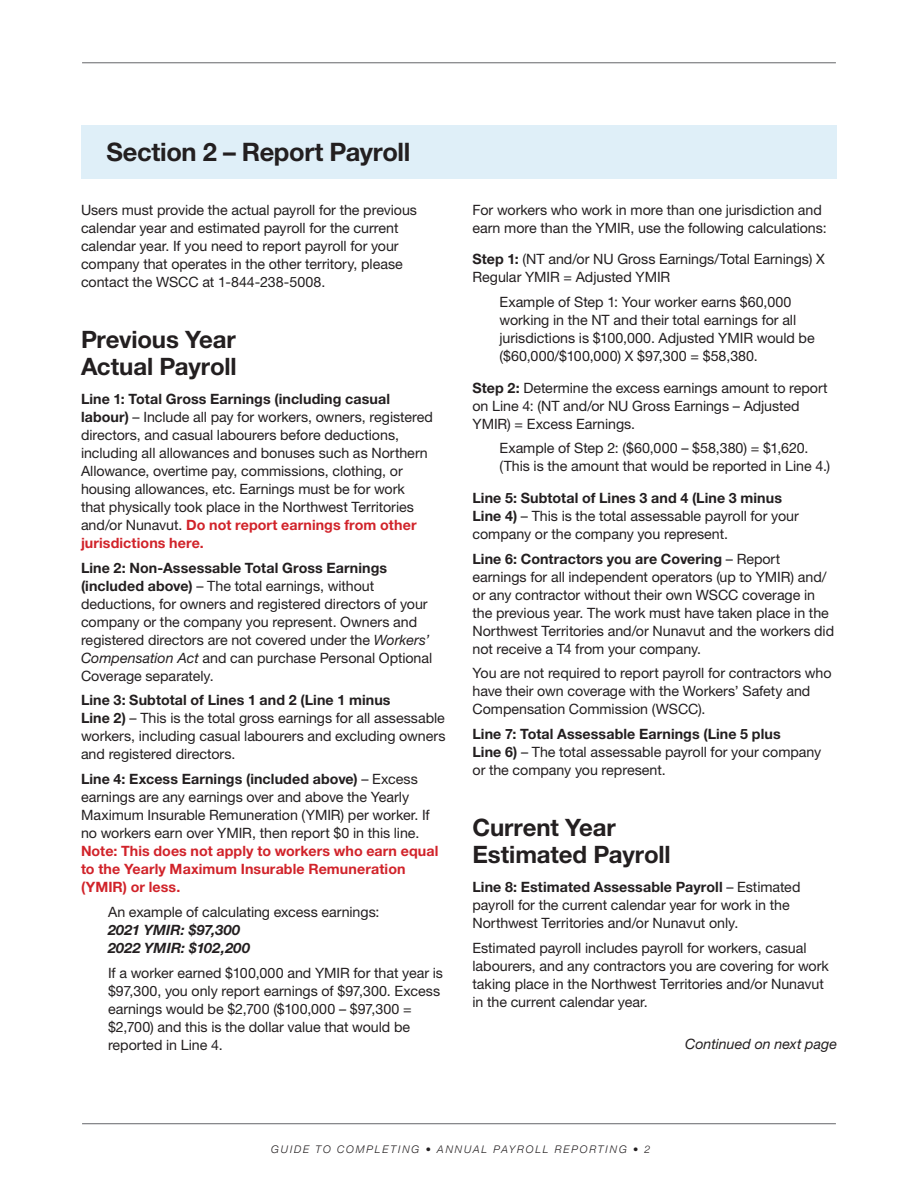
<style>
.page{position:relative;width:918px;height:1188px;background:#fff}
.page>*{position:absolute;margin:0;border:0;box-sizing:border-box;transform-origin:0 0}
.t1{font:700 25.5px "Helvetica Neue LT Std";letter-spacing:-.015em;color:#231f20}
.t2{font:700 24px/27px "Helvetica Neue LT Std";letter-spacing:-.005em;color:#231f20}
.t3{font:14.25px/18px "Helvetica Neue LT Std";letter-spacing:-.005em;color:#231f20}
.t4{font:700 14.25px/18px "Helvetica Neue LT Std";letter-spacing:.005em;color:#d1232a}
.t5{font:italic 700 14.25px/18px "Helvetica Neue LT Std";letter-spacing:.02em;color:#231f20}
.t6{font:italic 14.25px "Helvetica Neue LT Std";color:#231f20}
.t7{font:italic 300 10.5px "Helvetica Neue";letter-spacing:.175em;color:#231f20}
.s1{font-weight:700}
.s2{font-weight:700;color:#d1232a}
.s3{font-style:italic}
</style>
<div class="page">
<hr style="left:82px;top:1123px;width:754px;height:1px;background:#6c6d70">
<hr style="left:82px;top:62px;width:754px;height:1px;background:#6c6d70">
<div style="left:81px;top:125px;width:756px;height:54px;background:#dfeff8"></div>
<h1 class="t1" style="left:107px;top:137px;width:305px">Section 2 – Report Payroll</h1>
<p class="t3" style="left:81px;top:201px;width:338px">Users must provide the actual payroll for the previous calendar year and estimated payroll for the current calendar year. If you need to report payroll for your company that operates in the other territory, please contact the WSCC at 1-844-238-5008.</p>
<h2 class="t2" style="left:81px;top:325px;width:157px">Previous Year<br>Actual Payroll</h2>
<p class="t3" style="left:81px;top:390px;width:353px"><span class="s1">Line 1: Total Gross Earnings (including casual labour)</span> – Include all pay for workers, owners, registered directors, and casual labourers before deductions, including all allowances and bonuses such as Northern Allowance, overtime pay, commissions, clothing, or housing allowances, etc. Earnings must be for work<br>that physically took place in the Northwest Territories and/or Nunavut. <span class="s2">Do not report earnings from other jurisdictions here.</span></p>
<p class="t3" style="left:81px;top:558px;width:353px"><span class="s1">Line 2: Non-Assessable Total Gross Earnings (included above)</span> – The total earnings, without deductions, for owners and registered directors of your company or the company you represent. Owners and registered directors are not covered under the <span class="s3">Workers’ Compensation Act</span> and can purchase Personal Optional Coverage separately.</p>
<p class="t3" style="left:81px;top:691px;width:366px"><span class="s1">Line 3: Subtotal of Lines 1 and 2 (Line 1 minus<br>Line 2)</span> – This is the total gross earnings for all assessable workers, including casual labourers and excluding owners and registered directors.</p>
<p class="t3" style="left:81px;top:770px;width:350px"><span class="s1">Line 4: Excess Earnings (included above)</span> – Excess earnings are any earnings over and above the Yearly Maximum Insurable Remuneration (YMIR) per worker. If no workers earn over YMIR, then report $0 in this line.</p>
<p class="t4" style="left:81px;top:842px;width:359px">Note: This does not apply to workers who earn equal to the Yearly Maximum Insurable Remuneration (YMIR) or less.</p>
<p class="t3" style="left:108px;top:903px;width:273px">An example of calculating excess earnings:</p>
<p class="t5" style="left:108px;top:921px;width:144px">2021 YMIR: $97,300<br>2022 YMIR: $102,200</p>
<p class="t3" style="left:108px;top:963px;width:337px">If a worker earned $100,000 and YMIR for that year is $97,300, you only report earnings of $97,300. Excess earnings would be $2,700 ($100,000 – $97,300 = $2,700) and this is the dollar value that would be reported in Line 4.</p>
<p class="t3" style="left:473px;top:201px;width:356px">For workers who work in more than one jurisdiction and earn more than the YMIR, use the following calculations:</p>
<p class="t3" style="left:473px;top:250px;width:354px"><span class="s1">Step 1:</span> (NT and/or NU Gross Earnings/Total Earnings) X<br>Regular YMIR = Adjusted YMIR</p>
<p class="t3" style="left:500px;top:293px;width:317px">Example of Step 1: Your worker earns $60,000 working in the NT and their total earnings for all jurisdictions is $100,000. Adjusted YMIR would be ($60,000/$100,000) X $97,300 = $58,380.</p>
<p class="t3" style="left:473px;top:378px;width:357px"><span class="s1">Step 2:</span> Determine the excess earnings amount to report on Line 4: (NT and/or NU Gross Earnings – Adjusted<br>YMIR) = Excess Earnings.</p>
<p class="t3" style="left:500px;top:439px;width:332px">Example of Step 2: ($60,000 – $58,380) = $1,620. (This is the amount that would be reported in Line 4.)</p>
<p class="t3" style="left:473px;top:489px;width:328px"><span class="s1">Line 5: Subtotal of Lines 3 and 4 (Line 3 minus<br>Line 4)</span> – This is the total assessable payroll for your company or the company you represent.</p>
<p class="t3" style="left:473px;top:549px;width:363px"><span class="s1">Line 6: Contractors you are Covering</span> – Report earnings for all independent operators (up to YMIR) and/ or any contractor without their own WSCC coverage in the previous year. The work must have taken place in the Northwest Territories and/or Nunavut and the workers did not receive a T4 from your company.</p>
<p class="t3" style="left:473px;top:664px;width:361px">You are not required to report payroll for contractors who have their own coverage with the Workers’ Safety and<br>Compensation Commission (WSCC).</p>
<p class="t3" style="left:473px;top:725px;width:350px"><span class="s1">Line 7: Total Assessable Earnings (Line 5 plus<br>Line 6)</span> – The total assessable payroll for your company or the company you represent.</p>
<h2 class="t2" style="left:472px;top:813px;width:200px">Current Year<br>Estimated Payroll</h2>
<p class="t3" style="left:472px;top:878px;width:330px"><span class="s1">Line 8: Estimated Assessable Payroll</span> – Estimated payroll for the current calendar year for work in the<br>Northwest Territories and/or Nunavut only.</p>
<p class="t3" style="left:472px;top:939px;width:358px">Estimated payroll includes payroll for workers, casual labourers, and any contractors you are covering for work taking place in the Northwest Territories and/or Nunavut in the current calendar year.</p>
<p class="t6" style="left:685px;top:1035px;width:153px">Continued on next page</p>
<p class="t7" style="left:271px;top:1141px;width:381px">GUIDE TO COMPLETING • ANNUAL PAYROLL REPORTING • 2</p>
</div>
